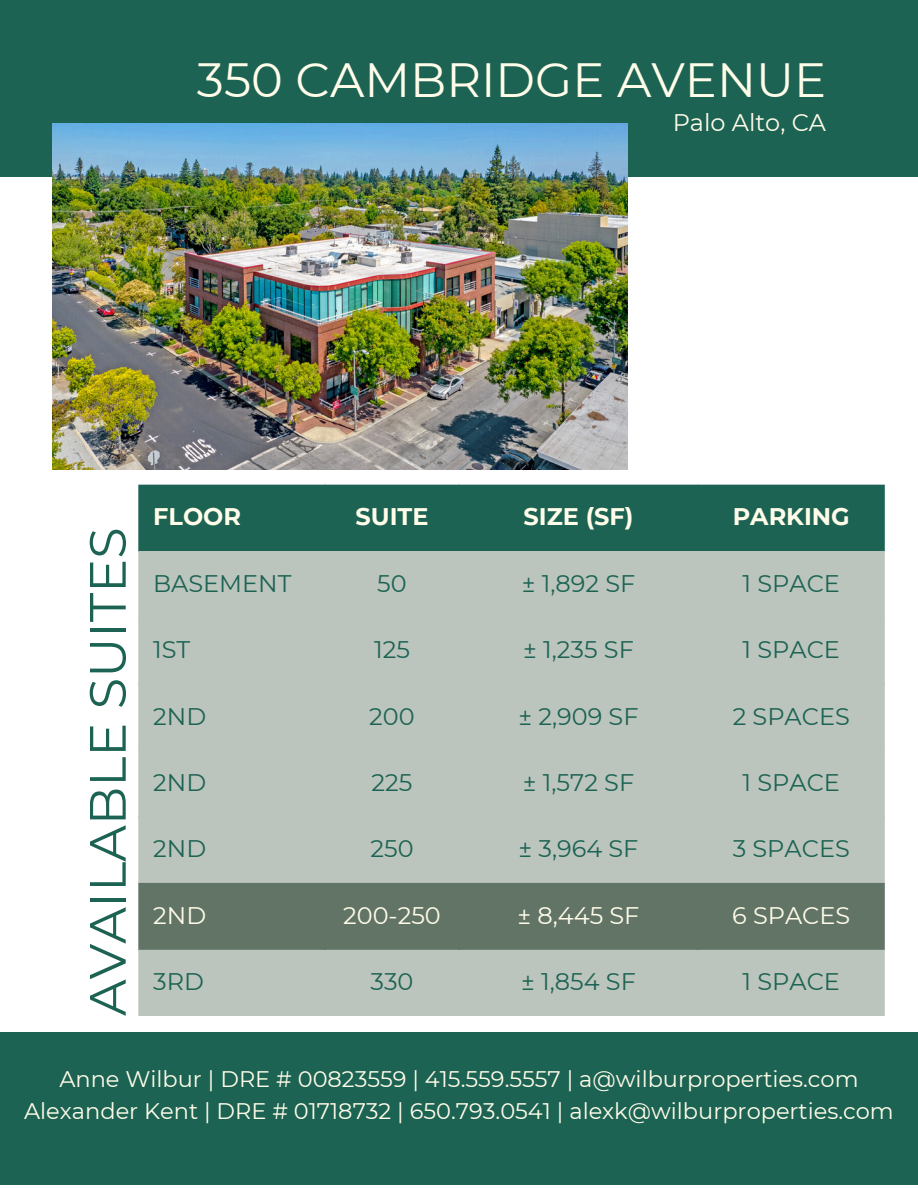
<style>
.page{position:relative;width:918px;height:1188px;background:#fff}
.page>*{position:absolute;margin:0;border:0;box-sizing:border-box;transform-origin:0 0}
.t1{font:51px "Montserrat";color:#1d6353}
.t2{font:48px "Montserrat";color:#fffce9}
.t3{font:24px "Montserrat";color:#1d6353}
.t4{font:24px "Montserrat";color:#fffce9}
.t5{font:700 24px "Montserrat";color:#fffce9}
.t6{font:22.5px "Montserrat";color:#fffce9}
</style>
<div class="page">
<div style="left:0;top:0;width:918px;height:177px;background:#1d6353"></div>
<div style="left:0;top:1032px;width:918px;height:153px;background:#1d6353"></div>
<img style="left:53px;top:123px;width:575px;height:346px">
<div style="left:139px;top:485px;width:746px;height:66px;background:#1d6353"></div>
<div style="left:139px;top:551px;width:746px;height:465px;background:#bbc5bd"></div>
<div style="left:139px;top:883px;width:746px;height:67px;background:#627466"></div>
<p class="t2" style="left:197px;top:51px;width:631px">350 CAMBRIDGE AVENUE</p>
<p class="t4" style="left:673px;top:108px;width:155px">Palo Alto, CA</p>
<p class="t1" style="left:76px;top:1016px;width:490px;rotate:-90deg">AVAILABLE SUITES</p>
<p class="t5" style="left:153px;top:502px;width:89px">FLOOR</p>
<p class="t5" style="left:356px;top:502px;width:75px">SUITE</p>
<h1 class="t5" style="left:524px;top:502px;width:111px">SIZE (SF)</h1>
<p class="t5" style="left:733px;top:502px;width:119px">PARKING</p>
<p class="t3" style="left:153px;top:569px;width:140px">BASEMENT</p>
<p class="t3" style="left:377px;top:569px;width:31px">50</p>
<p class="t3" style="left:522px;top:569px;width:115px">± 1,892 SF</p>
<p class="t3" style="left:743px;top:569px;width:99px">1 SPACE</p>
<p class="t3" style="left:153px;top:635px;width:39px">1ST</p>
<p class="t3" style="left:374px;top:635px;width:37px">125</p>
<p class="t3" style="left:523px;top:635px;width:112px">± 1,235 SF</p>
<p class="t3" style="left:743px;top:635px;width:99px">1 SPACE</p>
<p class="t3" style="left:153px;top:701px;width:54px">2ND</p>
<p class="t3" style="left:369px;top:701px;width:47px">200</p>
<p class="t3" style="left:518px;top:701px;width:122px">± 2,909 SF</p>
<p class="t3" style="left:733px;top:701px;width:119px">2 SPACES</p>
<p class="t3" style="left:153px;top:768px;width:54px">2ND</p>
<p class="t3" style="left:372px;top:768px;width:42px">225</p>
<p class="t3" style="left:523px;top:768px;width:113px">± 1,572 SF</p>
<p class="t3" style="left:743px;top:768px;width:99px">1 SPACE</p>
<p class="t3" style="left:153px;top:834px;width:54px">2ND</p>
<p class="t3" style="left:370px;top:834px;width:45px">250</p>
<p class="t3" style="left:519px;top:834px;width:122px">± 3,964 SF</p>
<p class="t3" style="left:733px;top:834px;width:119px">3 SPACES</p>
<p class="t4" style="left:153px;top:900px;width:54px">2ND</p>
<p class="t4" style="left:343px;top:900px;width:99px">200-250</p>
<p class="t4" style="left:518px;top:900px;width:124px">± 8,445 SF</p>
<p class="t4" style="left:732px;top:900px;width:120px">6 SPACES</p>
<p class="t3" style="left:153px;top:967px;width:52px">3RD</p>
<p class="t3" style="left:371px;top:967px;width:44px">330</p>
<p class="t3" style="left:521px;top:967px;width:116px">± 1,854 SF</p>
<p class="t3" style="left:743px;top:967px;width:99px">1 SPACE</p>
<p class="t6" style="left:59px;top:1065px;width:801px">Anne Wilbur | DRE # 00823559 | 415.559.5557 | a@wilburproperties.com</p>
<p class="t6" style="left:24px;top:1097px;width:871px">Alexander Kent | DRE # 01718732 | 650.793.0541 | alexk@wilburproperties.com</p>
</div>
